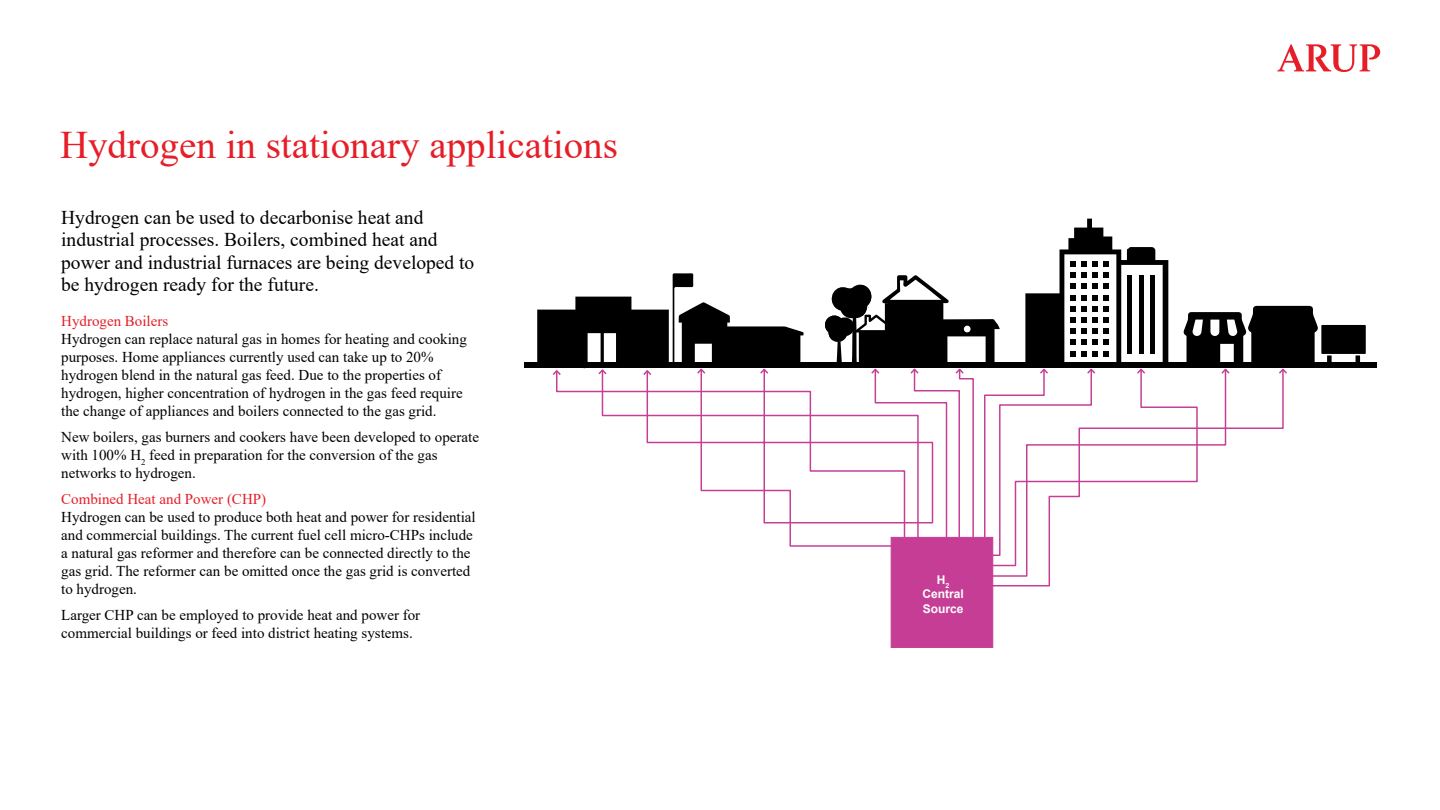
<style>
.page{position:relative;width:1440px;height:810px;background:#fff}
.page>*{position:absolute;margin:0;border:0;box-sizing:border-box;transform-origin:0 0}
.t1{font:39px "Times New Roman";color:#e61e28}
.t2{font:19.5px/22.5px "Times New Roman";color:#000}
.t3{font:15px/18px "Times New Roman";color:#000}
.t4{font:15px "Times New Roman";color:#e61e28}
.t5{font:700 12px/14.2px "Arial";color:#fff;text-align:center}
</style>
<div class="page">
<svg style="left:1277px;top:44px;width:103px;height:28px"></svg>
<div style="left:1321px;top:325px;width:45px;height:29px;background:#000"></div>
<svg style="left:1327px;top:355px;width:5px;height:8px"></svg>
<svg style="left:1356px;top:355px;width:4px;height:8px"></svg>
<div style="left:524px;top:363px;width:852px;height:5px;background:#000"></div>
<div style="left:891px;top:537px;width:102px;height:111px;background:#c63d96;border:1px solid #c63d96"></div>
<svg style="left:991px;top:567px;width:59px;height:20px"></svg>
<svg style="left:537px;top:219px;width:781px;height:348px"></svg>
<h1 class="t1" style="left:60px;top:118px;width:559px">Hydrogen in stationary applications</h1>
<h2 class="t2" style="left:61px;top:205px;width:415px">Hydrogen can be used to decarbonise heat and industrial processes. Boilers, combined heat and power and industrial furnaces are being developed to be hydrogen ready for the future.</h2>
<p class="t4" style="left:61px;top:310px;width:109px">Hydrogen Boilers</p>
<p class="t3" style="left:61px;top:329px;width:407px">Hydrogen can replace natural gas in homes for heating and cooking purposes. Home appliances currently used can take up to 20% hydrogen blend in the natural gas feed. Due to the properties of hydrogen, higher concentration of hydrogen in the gas feed require the change of appliances and boilers connected to the gas grid.</p>
<p class="t3" style="left:61px;top:427px;width:419px">New boilers, gas burners and cookers have been developed to operate with 100% H<sub>2</sub> feed in preparation for the conversion of the gas networks to hydrogen.</p>
<p class="t4" style="left:61px;top:488px;width:206px">Combined Heat and Power (CHP)</p>
<p class="t3" style="left:61px;top:508px;width:416px">Hydrogen can be used to produce both heat and power for residential and commercial buildings. The current fuel cell micro-CHPs include a natural gas reformer and therefore can be connected directly to the gas grid. The reformer can be omitted once the gas grid is converted to hydrogen.</p>
<p class="t3" style="left:61px;top:606px;width:361px">Larger CHP can be employed to provide heat and power for commercial buildings or feed into district heating systems.</p>
<p class="t5" style="left:922px;top:573px;width:43px">H<sub>2<br></sub>Central<br>Source</p>
</div>
